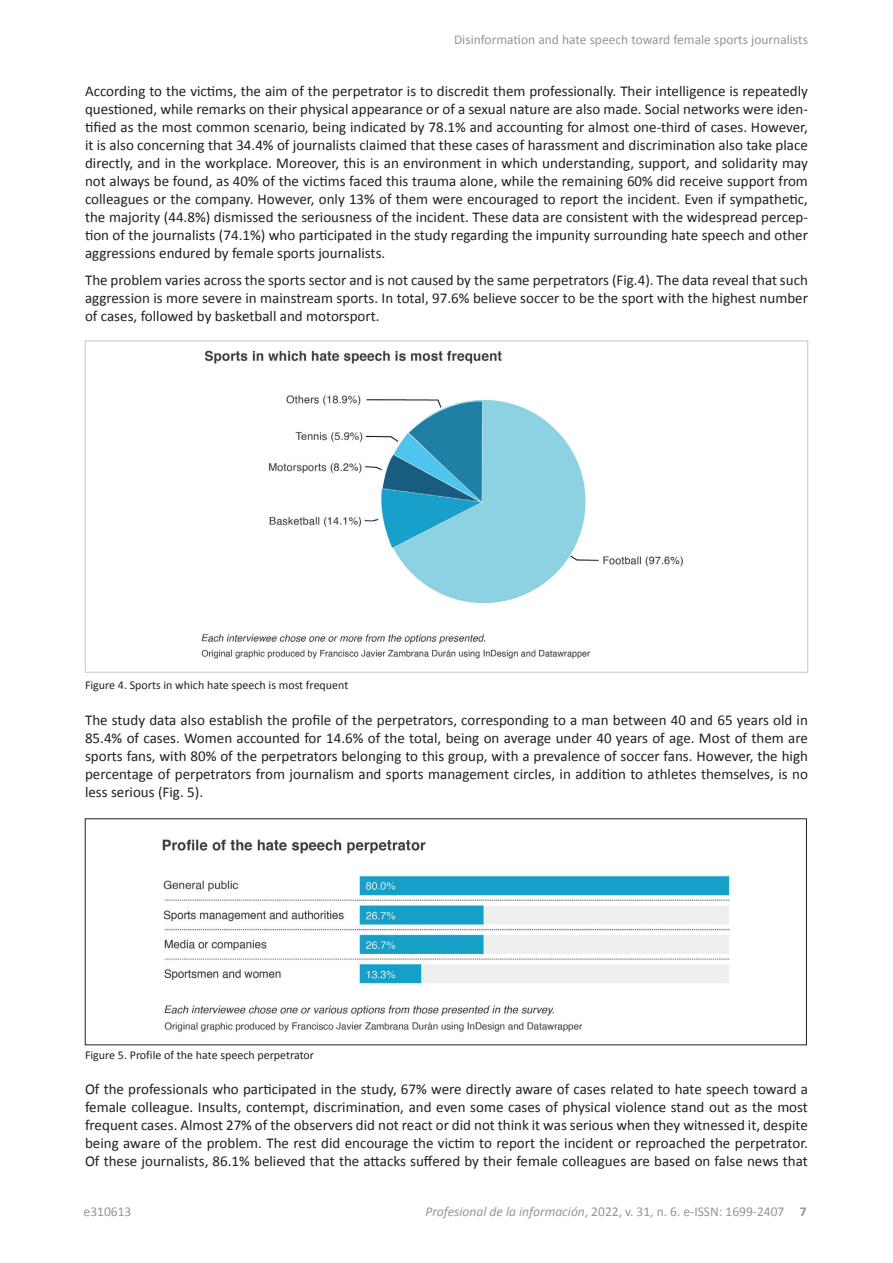
<style>
.page{position:relative;width:893px;height:1263px;background:#fff}
.page>*{position:absolute;margin:0;border:0;box-sizing:border-box;transform-origin:0 0}
.t1{font:15px/18px "Calibri";color:#231f20;text-align:justify}
.t2{font:13.5px "Calibri";color:#939598}
.t3{font:12px "Calibri";color:#231f20}
.s1{font-style:italic}
.s2{font-weight:700}
</style>
<div class="page">
<img style="left:201px;top:350px;width:482px;height:309px">
<img style="left:162px;top:839px;width:568px;height:193px">
<p class="t2" style="left:454px;top:31px;width:355px">Disinformation and hate speech toward female sports journalists</p>
<p class="t1" style="left:85px;top:82px;width:724px">According to the victims, the aim of the perpetrator is to discredit them professionally. Their intelligence is repeatedly questioned, while remarks on their physical appearance or of a sexual nature are also made. Social networks were iden&shy;tified as the most common scenario, being indicated by 78.1% and accounting for almost one-third of cases. However, it is also concerning that 34.4% of journalists claimed that these cases of harassment and discrimination also take place directly, and in the workplace. Moreover, this is an environment in which understanding, support, and solidarity may not always be found, as 40% of the victims faced this trauma alone, while the remaining 60% did receive support from colleagues or the company. However, only 13% of them were encouraged to report the incident. Even if sympathetic, the majority (44.8%) dismissed the seriousness of the incident. These data are consistent with the widespread percep&shy;tion of the journalists (74.1%) who participated in the study regarding the impunity surrounding hate speech and other aggressions endured by female sports journalists.</p>
<p class="t1" style="left:85px;top:270px;width:724px">The problem varies across the sports sector and is not caused by the same perpetrators (Fig.4). The data reveal that such aggression is more severe in mainstream sports. In total, 97.6% believe soccer to be the sport with the highest number of cases, followed by basketball and motorsport.</p>
<p class="t3" style="left:85px;top:677px;width:265px">Figure 4. Sports in which hate speech is most frequent</p>
<p class="t1" style="left:85px;top:711px;width:724px">The study data also establish the profile of the perpetrators, corresponding to a man between 40 and 65 years old in 85.4% of cases. Women accounted for 14.6% of the total, being on average under 40 years of age. Most of them are sports fans, with 80% of the perpetrators belonging to this group, with a prevalence of soccer fans. However, the high percentage of perpetrators from journalism and sports management circles, in addition to athletes themselves, is no less serious (Fig. 5).</p>
<p class="t3" style="left:85px;top:1048px;width:231px">Figure 5. Profile of the hate speech perpetrator</p>
<p class="t1" style="left:85px;top:1079px;width:724px">Of the professionals who participated in the study, 67% were directly aware of cases related to hate speech toward a female colleague. Insults, contempt, discrimination, and even some cases of physical violence stand out as the most frequent cases. Almost 27% of the observers did not react or did not think it was serious when they witnessed it, despite being aware of the problem. The rest did encourage the victim to report the incident or reproached the perpetrator.<br>Of these journalists, 86.1% believed that the attacks suffered by their female colleagues are based on false news that</p>
<p class="t2" style="left:84px;top:1203px;width:49px">e310613</p>
<p class="t2" style="left:425px;top:1203px;width:383px"><span class="s1">Profesional de la información</span>, 2022, v. 31, n. 6. e-ISSN: 1699-2407 <span class="s2">7</span></p>
</div>
